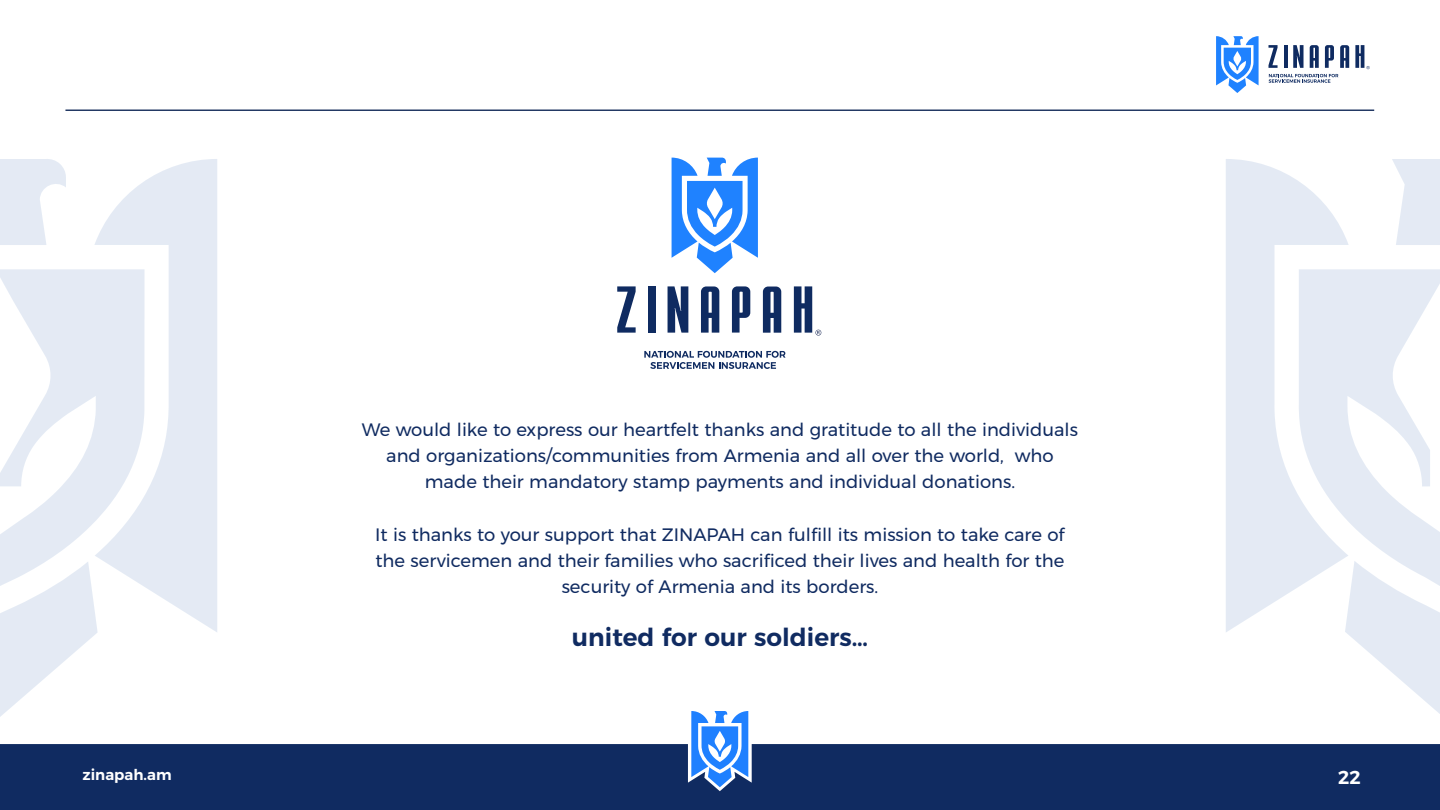
<style>
.page{position:relative;width:1440px;height:810px;background:#fff}
.page>*{position:absolute;margin:0;border:0;box-sizing:border-box;transform-origin:0 0}
.t1{font:600 24.75px "Montserratarm";color:#102b61}
.t2{font:600 18.75px "Montserratarm";color:#fff}
.t3{font:18px/26.2px "Montserratarm";color:#102b61;text-align:center}
.t4{font:600 15px "Montserratarm";color:#fff}
</style>
<div class="page">
<hr style="left:65px;top:110px;width:1309px;height:1px;background:#233964">
<svg style="left:691px;top:711px;width:57px;height:33px"></svg>
<div style="left:0;top:744px;width:1440px;height:66px;background:#102b61"></div>
<svg style="left:1392px;top:159px;width:48px;height:86px"></svg>
<svg style="left:1347px;top:269px;width:93px;height:445px"></svg>
<svg style="left:1226px;top:159px;width:123px;height:474px;fill:#e4eaf4"></svg>
<svg style="left:0;top:159px;width:66px;height:86px"></svg>
<svg style="left:0;top:269px;width:97px;height:448px"></svg>
<svg style="left:94px;top:159px;width:123px;height:474px;fill:#e4eaf4"></svg>
<svg style="left:672px;top:158px;width:86px;height:115px"></svg>
<svg style="left:617px;top:286px;width:19px;height:47px"></svg>
<div style="left:648px;top:286px;width:8px;height:47px;background:#0f2b61"></div>
<svg style="left:668px;top:286px;width:20px;height:47px"></svg>
<svg style="left:701px;top:286px;width:18px;height:47px"></svg>
<svg style="left:732px;top:286px;width:18px;height:47px"></svg>
<svg style="left:763px;top:287px;width:18px;height:46px"></svg>
<svg style="left:794px;top:286px;width:27px;height:50px"></svg>
<svg style="left:644px;top:351px;width:142px;height:18px"></svg>
<svg style="left:1269px;top:74px;width:69px;height:9px"></svg>
<svg style="left:1216px;top:36px;width:43px;height:57px"></svg>
<svg style="left:1269px;top:45px;width:9px;height:23px"></svg>
<hr style="left:1284px;top:45px;width:3px;height:23px;background:#0f2b61">
<svg style="left:1293px;top:45px;width:11px;height:23px"></svg>
<svg style="left:1310px;top:45px;width:9px;height:23px"></svg>
<svg style="left:1325px;top:45px;width:9px;height:23px"></svg>
<svg style="left:1340px;top:45px;width:9px;height:23px"></svg>
<svg style="left:1355px;top:45px;width:15px;height:24px"></svg>
<p class="t3" style="left:362px;top:416px;width:718px">We would like to express our heartfelt thanks and gratitude to all the individuals and organizations/communities from Armenia and all over the world, who made their mandatory stamp payments and individual donations.</p>
<p class="t3" style="left:375px;top:521px;width:691px">It is thanks to your support that ZINAPAH can fulfill its mission to take care of the servicemen and their families who sacrificed their lives and health for the security of Armenia and its borders.</p>
<h1 class="t1" style="left:572px;top:617px;width:298px">united for our soldiers…</h1>
<p class="t4" style="left:83px;top:763px;width:91px">zinapah.am</p>
<p class="t2" style="left:1338px;top:763px;width:24px">22</p>
</div>
